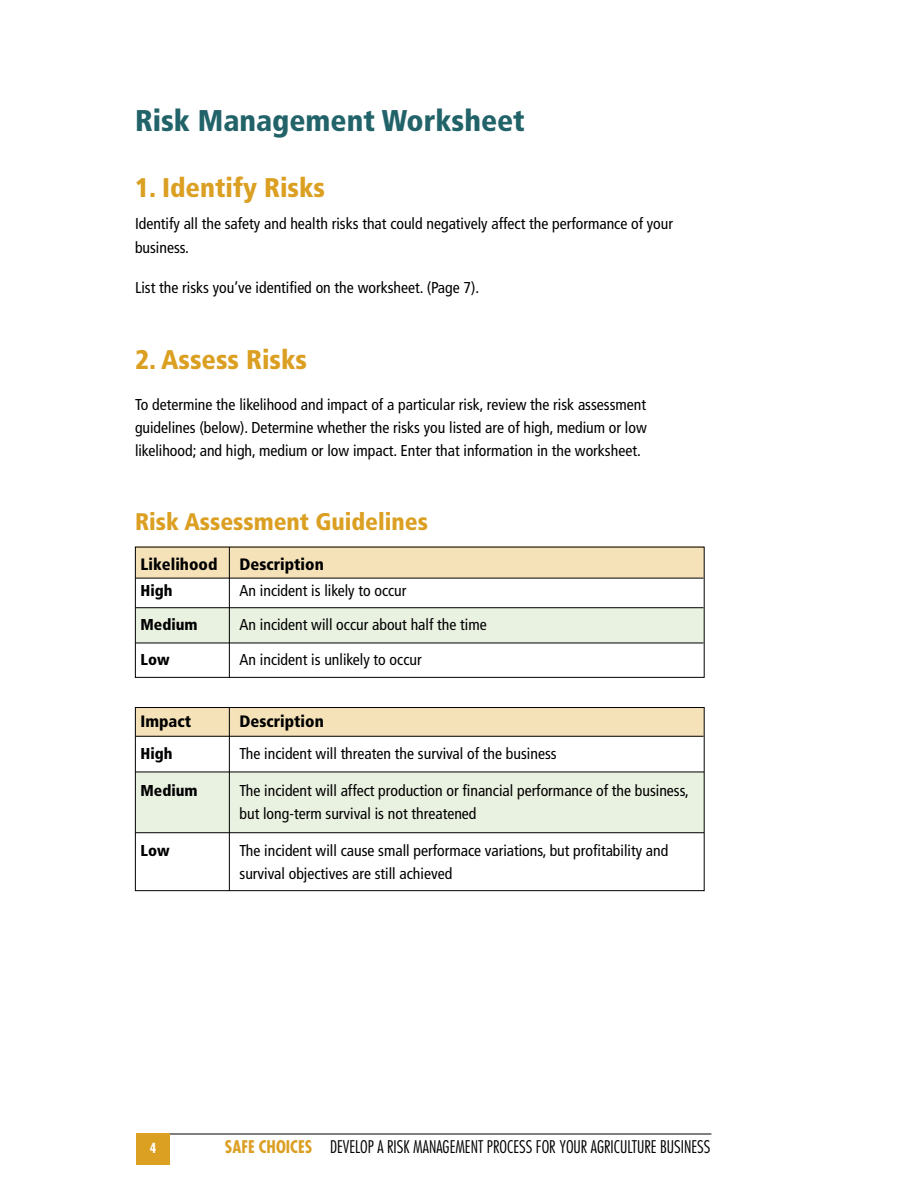
<style>
.page{position:relative;width:918px;height:1188px;background:#fff}
.page>*{position:absolute;margin:0;border:0;box-sizing:border-box;transform-origin:0 0}
.Message_Head{font:900 condensed 30px "Frutiger";color:#216369}
.Message_Head-2{font:900 condensed 27px "Frutiger";color:#db9f22}
.Subs_Orange{font:900 condensed 24px "Frutiger";color:#db9f22}
.Date{font:300 condensed 16.95px "Futura";color:#000}
.Subs_Orange-2{font:900 condensed 16.5px "Frutiger";color:#000}
.Message_Body{font:condensed 15.75px/23.2px "Frutiger";color:#000}
.Message_Body-2{font:900 condensed 15.75px "Frutiger";color:#000}
.Date-2{font:700 condensed 13.5px "Futura";color:#fff}
.s1{font-weight:700;color:#db9f22}
</style>
<div class="page">
<div style="left:136px;top:608px;width:568px;height:35px;background:#e9f1e0"></div>
<div style="left:136px;top:772px;width:568px;height:61px;background:#e9f1e0"></div>
<div style="left:135px;top:708px;width:568px;height:29px;background:#f5e2b8"></div>
<div style="left:135px;top:546px;width:568px;height:32px;background:#f5e2b8"></div>
<div style="left:135px;top:547px;width:570px;height:131px;border:1px solid #000"></div>
<div style="left:135px;top:707px;width:570px;height:184px;border:1px solid #000"></div>
<hr style="left:229px;top:547px;width:1px;height:131px;background:#000">
<hr style="left:229px;top:708px;width:1px;height:183px;background:#000">
<hr style="left:135px;top:607px;width:568px;height:1px;background:#000">
<hr style="left:135px;top:578px;width:568px;height:1px;background:#000">
<hr style="left:135px;top:736px;width:568px;height:1px;background:#000">
<hr style="left:135px;top:772px;width:569px;height:1px;background:#000">
<hr style="left:135px;top:832px;width:569px;height:1px;background:#000">
<hr style="left:135px;top:643px;width:568px;height:1px;background:#000">
<hr style="left:169px;top:1134px;width:542px;height:1px;background:#000">
<div style="left:136px;top:1133px;width:34px;height:32px;background:#db9f22"></div>
<p class="Message_Head" style="left:135px;top:102px;width:391px">Risk Management Worksheet</p>
<p class="Message_Head-2" style="left:135px;top:171px;width:192px">1. Identify Risks</p>
<p class="Message_Body" style="left:135px;top:212px;width:540px">Identify all the safety and health risks that could negatively affect the performance of your business.</p>
<p class="Message_Body" style="left:135px;top:276px;width:346px">List the risks you’ve identified on the worksheet. (Page 7).</p>
<p class="Message_Head-2" style="left:135px;top:344px;width:174px">2. Assess Risks</p>
<p class="Message_Body" style="left:135px;top:393px;width:513px;text-align:justify">To determine the likelihood and impact of a particular risk, review the risk assessment guidelines (below). Determine whether the risks you listed are of high, medium or low likelihood; and high, medium or low impact. Enter that information in the worksheet.</p>
<p class="Subs_Orange" style="left:135px;top:508px;width:295px">Risk Assessment Guidelines</p>
<p class="Subs_Orange-2" style="left:141px;top:555px;width:79px">Likelihood</p>
<p class="Subs_Orange-2" style="left:240px;top:555px;width:86px">Description</p>
<p class="Message_Body-2" style="left:141px;top:581px;width:34px">High</p>
<p class="Message_Body" style="left:240px;top:579px;width:169px">An incident is likely to occur</p>
<p class="Message_Body-2" style="left:141px;top:615px;width:59px">Medium</p>
<p class="Message_Body" style="left:240px;top:613px;width:249px">An incident will occur about half the time</p>
<p class="Message_Body-2" style="left:141px;top:650px;width:31px">Low</p>
<p class="Message_Body" style="left:240px;top:648px;width:184px">An incident is unlikely to occur</p>
<p class="Subs_Orange-2" style="left:141px;top:711px;width:52px">Impact</p>
<p class="Subs_Orange-2" style="left:240px;top:711px;width:86px">Description</p>
<p class="Message_Body-2" style="left:141px;top:744px;width:34px">High</p>
<p class="Message_Body" style="left:240px;top:742px;width:319px">The incident will threaten the survival of the business</p>
<p class="Message_Body-2" style="left:141px;top:781px;width:59px">Medium</p>
<p class="Message_Body" style="left:240px;top:779px;width:451px">The incident will affect production or financial performance of the business, but long-term survival is not threatened</p>
<p class="Message_Body-2" style="left:141px;top:841px;width:31px">Low</p>
<p class="Message_Body" style="left:240px;top:839px;width:430px">The incident will cause small performace variations, but profitability and survival objectives are still achieved</p>
<p class="Date-2" style="left:150px;top:1139px;width:8px">4</p>
<p class="Date" style="left:225px;top:1136px;width:487px"><span class="s1">SAFE CHOICES</span> DEVELOP A RISK MANAGEMENT PROCESS FOR YOUR AGRICULTURE BUSINESS</p>
</div>
